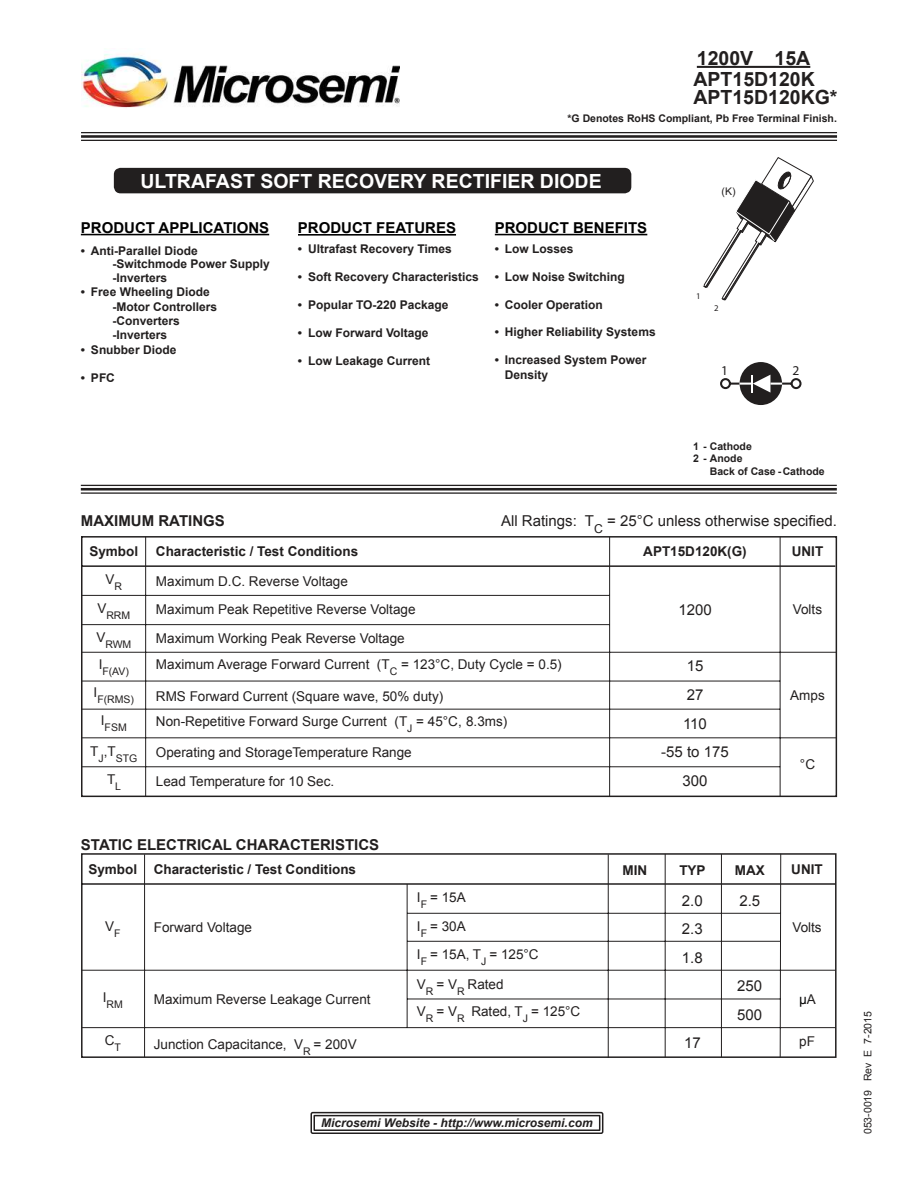
<style>
.page{position:relative;width:918px;height:1188px;background:#fff}
.page>*{position:absolute;margin:0;border:0;box-sizing:border-box;transform-origin:0 0}
.t1{font:700 19.5px "Arial";color:#fff}
.t2{font:700 19.5px/21px "Arial";color:#221f1f}
.t3{font:15px/28.7px "Arial";color:#221f1f}
.t4{font:700 15px "Arial";color:#000}
.t5{font:700 15px "Arial";color:#221f1f}
.t6{font:13.5px/28.8px "Arial";color:#221f1f}
.t7{font:700 13.5px/28.3px "Arial";color:#221f1f;text-align:center}
.t8{font:13.5px "Arial";color:#000}
.t9{font:13.5px "Myriad Pro";color:#221f1f}
.t10{font:12.3px "Arial";color:#221f1f}
.t11{font:700 12px/14.4px "Arial";color:#221f1f}
.t12{font:italic 700 12px "Arial";color:#221f1f}
.t13{font:700 10.5px "Arial";color:#221f1f}
.t14{font:10.5px "Arial";color:#221f1f}
.t15{font:8.7px "Myriad Pro";color:#221f1f}
.s1{font-weight:400}
.s2{color:#221f1f}
</style>
<div class="page">
<svg style="left:81px;top:853px;width:756px;height:205px"></svg>
<hr style="left:495px;top:234px;width:152px;height:1px;background:#000">
<hr style="left:298px;top:234px;width:158px;height:2px;background:#000">
<hr style="left:81px;top:234px;width:188px;height:1px;background:#000">
<div style="left:114px;top:168px;width:517px;height:25px;background:#221f1f;border-radius:7px"></div>
<hr style="left:81px;top:485px;width:756px;height:1px;background:#221f1f">
<hr style="left:81px;top:488px;width:756px;height:3px;background:#221f1f">
<hr style="left:81px;top:492px;width:756px;height:2px;background:#221f1f">
<hr style="left:697px;top:66px;width:113px;height:2px;background:#221f1f">
<hr style="left:81px;top:132px;width:756px;height:1px;background:#221f1f">
<hr style="left:81px;top:135px;width:756px;height:3px;background:#221f1f">
<hr style="left:81px;top:140px;width:756px;height:1px;background:#221f1f">
<div style="left:740px;top:362px;width:42px;height:43px;background:#221f1f;border-radius:50%"></div>
<svg style="left:720px;top:375px;width:82px;height:18px"></svg>
<svg style="left:81px;top:536px;width:757px;height:262px"></svg>
<hr style="left:145px;top:537px;width:1px;height:259px;background:#221f1f">
<hr style="left:609px;top:537px;width:1px;height:259px;background:#221f1f">
<hr style="left:780px;top:537px;width:1px;height:259px;background:#221f1f">
<hr style="left:82px;top:595px;width:528px;height:1px;background:#221f1f">
<hr style="left:82px;top:624px;width:528px;height:1px;background:#221f1f">
<hr style="left:82px;top:652px;width:754px;height:1px;background:#221f1f">
<hr style="left:82px;top:681px;width:698px;height:1px;background:#221f1f">
<hr style="left:82px;top:709px;width:698px;height:1px;background:#221f1f">
<hr style="left:82px;top:737px;width:754px;height:1px;background:#221f1f">
<hr style="left:82px;top:766px;width:698px;height:1px;background:#221f1f">
<div style="left:311px;top:1112px;width:292px;height:22px;border:1px solid #221f1f;border-radius:2px"></div>
<div style="left:314px;top:1115px;width:286px;height:16px;border:1px solid #221f1f"></div>
<img style="left:81px;top:54px;width:319px;height:54px">
<svg style="left:703px;top:157px;width:111px;height:144px"></svg>
<h1 class="t2" style="left:694px;top:49px;width:123px">1200V 15A<br>APT15D120K</h1>
<h1 class="t2" style="left:693px;top:88px;width:146px">APT15D120KG*</h1>
<p class="t13" style="left:568px;top:114px;width:271px">*G Denotes RoHS Compliant, Pb Free Terminal Finish.</p>
<h1 class="t1" style="left:141px;top:173px;width:463px">ULTRAFAST SOFT RECOVERY RECTIFIER DIODE</h1>
<p class="t4" style="left:81px;top:222px;width:190px">PRODUCT APPLICATIONS</p>
<p class="t11" style="left:112px;top:244px;width:159px;line-height:13.5px;text-indent:-31px">• Anti-Parallel Diode -Switchmode Power Supply -Inverters</p>
<p class="t11" style="left:112px;top:285px;width:106px;text-indent:-31px">• Free Wheeling Diode -Motor Controllers -Converters -Inverters</p>
<p class="t11" style="left:81px;top:343px;width:97px">• Snubber Diode</p>
<p class="t11" style="left:81px;top:371px;width:36px">• PFC</p>
<p class="t4" style="left:298px;top:222px;width:160px">PRODUCT FEATURES</p>
<p class="t11" style="left:298px;top:242px;width:155px">• Ultrafast Recovery Times</p>
<p class="t11" style="left:298px;top:270px;width:182px">• Soft Recovery Characteristics</p>
<p class="t11" style="left:298px;top:298px;width:152px">• Popular TO-220 Package</p>
<p class="t11" style="left:298px;top:326px;width:132px">• Low Forward Voltage</p>
<p class="t11" style="left:298px;top:354px;width:134px">• Low Leakage Current</p>
<p class="t4" style="left:495px;top:222px;width:154px">PRODUCT BENEFITS</p>
<p class="t11" style="left:495px;top:242px;width:80px">• Low Losses</p>
<p class="t11" style="left:495px;top:270px;width:132px">• Low Noise Switching</p>
<p class="t11" style="left:495px;top:298px;width:110px">• Cooler Operation</p>
<p class="t11" style="left:495px;top:325px;width:162px">• Higher Reliability Systems</p>
<p class="t11" style="left:505px;top:353px;width:143px;text-indent:-10px">• Increased System Power<br>Density</p>
<p class="t14" style="left:722px;top:185px;width:15px">(K)</p>
<p class="t15" style="left:696px;top:293px;width:6px">1</p>
<p class="t15" style="left:714px;top:305px;width:6px">2</p>
<p class="t9" style="left:721px;top:365px;width:8px">1</p>
<p class="t9" style="left:792px;top:365px;width:8px">2</p>
<p class="t13" style="left:693px;top:442px;width:60px">1 - Cathode</p>
<p class="t13" style="left:693px;top:455px;width:51px">2 - Anode</p>
<p class="t13" style="left:710px;top:467px;width:116px">Back of Case -Cathode</p>
<p class="t5" style="left:81px;top:516px;width:145px">MAXIMUM RATINGS</p>
<p class="t3" style="left:501px;top:508px;width:95px">All Ratings: T</p>
<p class="t10" style="left:594px;top:524px;width:10px">C</p>
<p class="t3" style="left:607px;top:507px;width:231px">= 25°C unless otherwise specified.</p>
<p class="t7" style="left:89px;top:538px;width:50px">Symbol<br><span class="s1">V</span><sub>R</sub></p>
<p class="t14" style="left:97px;top:612px;width:34px"><sup>V</sup>RRM</p>
<p class="t14" style="left:96px;top:640px;width:37px"><sup>V</sup>RWM</p>
<p class="t14" style="left:99px;top:665px;width:32px"><sup>I</sup>F(AV)</p>
<p class="t14" style="left:94px;top:693px;width:42px"><sup>I</sup>F(RMS)</p>
<p class="t14" style="left:101px;top:724px;width:27px"><sup>I</sup>FSM</p>
<p class="t14" style="left:90px;top:754px;width:49px"><sup>T</sup>J<sup>,T</sup>STG</p>
<p class="t6" style="left:107px;top:766px;width:16px">T<sub>L</sub></p>
<p class="t7" style="left:156px;top:538px;width:204px">Characteristic / Test Conditions</p>
<p class="t6" style="left:156px;top:567px;width:261px;line-height:28.3px">Maximum D.C. Reverse Voltage<br>Maximum Peak Repetitive Reverse Voltage<br>Maximum Working Peak Reverse Voltage</p>
<p class="t6" style="left:156px;top:650px;width:407px">Maximum Average Forward Current (T<sub>C</sub> = 123°C, Duty Cycle = 0.5)</p>
<p class="t6" style="left:156px;top:684px;width:353px;line-height:25.3px">RMS Forward Current (Square wave, 50% duty)<br>Non-Repetitive Forward Surge Current (T<sub>J</sub> = 45°C, 8.3ms)</p>
<p class="t6" style="left:156px;top:739px;width:257px">Operating and StorageTemperature Range<br>Lead Temperature for 10 Sec.</p>
<p class="t5" style="left:81px;top:839px;width:300px">STATIC ELECTRICAL CHARACTERISTICS</p>
<p class="t7" style="left:88px;top:856px;width:50px">Symbol</p>
<p class="t7" style="left:154px;top:856px;width:204px">Characteristic / Test Conditions</p>
<p class="t6" style="left:105px;top:913px;width:17px">V<sub>F</sub></p>
<p class="t14" style="left:103px;top:1001px;width:22px"><sup>I</sup>RM</p>
<p class="t6" style="left:105px;top:1027px;width:18px">C<sub>T</sub></p>
<p class="t6" style="left:154px;top:913px;width:100px">Forward Voltage</p>
<p class="t6" style="left:154px;top:986px;width:218px">Maximum Reverse Leakage Current</p>
<p class="t6" style="left:154px;top:1031px;width:204px">Junction Capacitance, V<sub>R</sub> = 200V</p>
<p class="t6" style="left:417px;top:884px;width:123px">I<sub>F</sub> = 15A<br>I<sub>F</sub> = 30A<br>I<sub>F</sub> = 15A, T<sub>J</sub> = 125°C<br>V<sub>R</sub> = V<sub>R</sub> Rated</p>
<p class="t6" style="left:417px;top:998px;width:165px">V<sub>R</sub> = V<sub>R</sub> Rated, T<sub>J</sub> = 125°C</p>
<p class="t12" style="left:321px;top:1119px;width:273px">Microsemi Website - http://www.microsemi.com</p>
<p class="t7" style="left:643px;top:538px;width:105px">APT15D120K(G)</p>
<p class="t3" style="left:678px;top:596px;width:35px">1200</p>
<p class="t3" style="left:661px;top:653px;width:69px;text-align:center">15<br>27<br>110<br>-55 to 175<br>300</p>
<p class="t7" style="left:792px;top:538px;width:33px">UNIT</p>
<p class="t6" style="left:793px;top:597px;width:31px">Volts</p>
<p class="t6" style="left:790px;top:682px;width:36px">Amps</p>
<p class="t6" style="left:800px;top:751px;width:17px">°C</p>
<p class="t7" style="left:623px;top:857px;width:26px">MIN</p>
<p class="t7" style="left:679px;top:857px;width:28px">TYP</p>
<p class="t7" style="left:735px;top:857px;width:31px">MAX</p>
<p class="t3" style="left:682px;top:886px;width:22px">2.0</p>
<p class="t3" style="left:739px;top:886px;width:22px">2.5</p>
<p class="t3" style="left:682px;top:915px;width:22px">2.3<br>1.8</p>
<p class="t3" style="left:737px;top:972px;width:27px">250<br>500</p>
<p class="t3" style="left:684px;top:1030px;width:18px">17</p>
<p class="t7" style="left:791px;top:856px;width:33px">UNIT</p>
<p class="t6" style="left:792px;top:914px;width:31px">Volts</p>
<p class="t8" style="left:799px;top:994px;width:18px">µ<span class="s2">A</span></p>
<p class="t6" style="left:799px;top:1028px;width:17px">pF</p>
<p class="t14" style="left:861px;top:1134px;width:125px;rotate:-90deg">053-0019 Rev E 7-2015</p>
</div>
